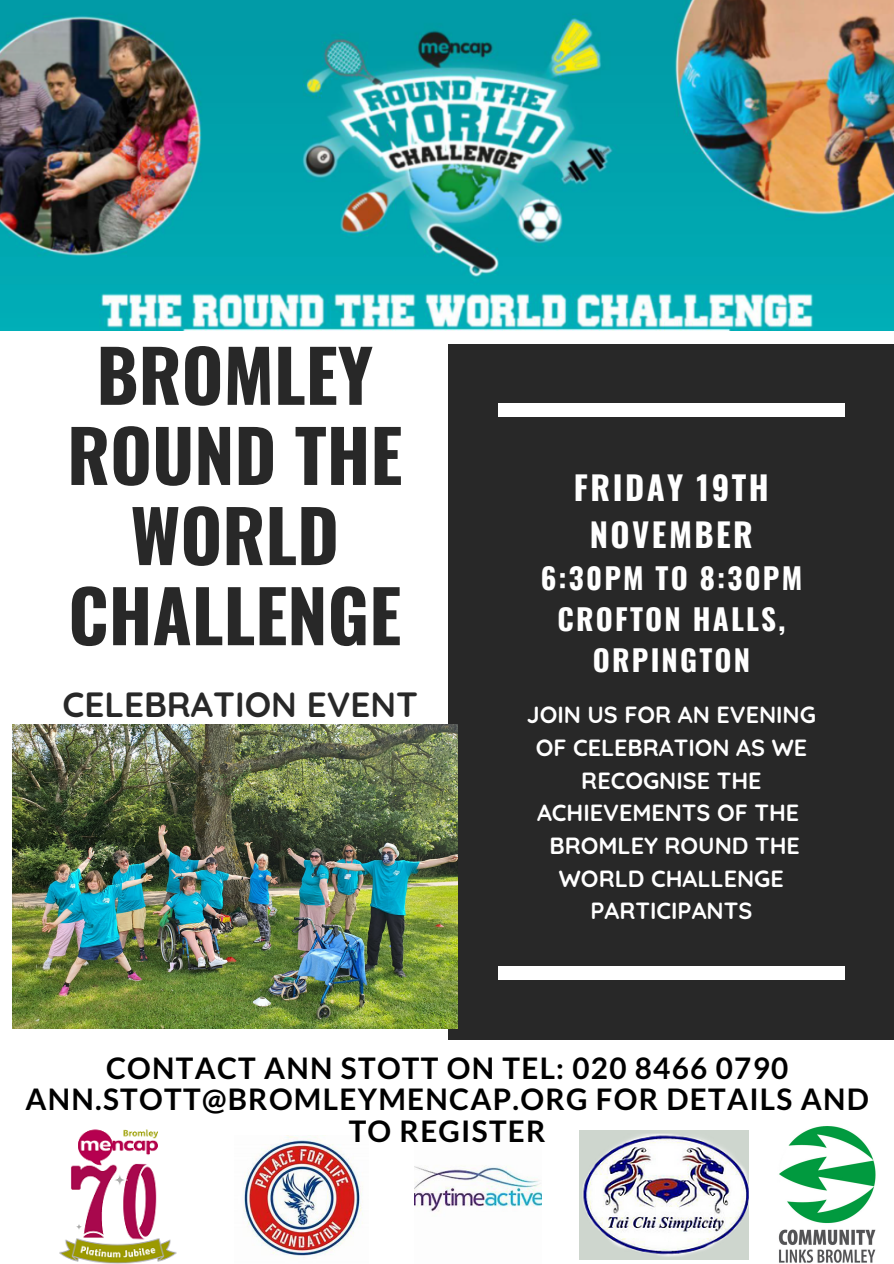
<style>
.page{position:relative;width:894px;height:1264px;background:#fff}
.page>*{position:absolute;margin:0;border:0;box-sizing:border-box;transform-origin:0 0}
.t1{font:700 71.55px/80.1px "Oswald";color:#282828;text-align:center}
.t2{font:700 34.95px "Quicksand";color:#282828}
.t3{font:700 32.7px/46.3px "Oswald";letter-spacing:.075em;color:#fff;text-align:center}
.t4{font:700 29.7px/31.5px "Lato";letter-spacing:.045em;color:#000;text-align:center}
.t5{font:700 29.25px/41.1px "Oswald";letter-spacing:.075em;color:#fff;text-align:center}
.t6{font:700 23.4px/32.7px "Quicksand";color:#fff;text-align:center}
</style>
<div class="page">
<div style="left:448px;top:344px;width:445px;height:695px;background:#282828"></div>
<div style="left:498px;top:404px;width:346px;height:13px;background:#fff"></div>
<div style="left:498px;top:966px;width:346px;height:13px;background:#fff"></div>
<img style="left:0;top:0;width:893px;height:330px">
<img style="left:12px;top:724px;width:445px;height:304px">
<img style="left:579px;top:1130px;width:168px;height:129px">
<img style="left:778px;top:1126px;width:98px;height:137px">
<img style="left:243px;top:1135px;width:120px;height:121px">
<img style="left:414px;top:1165px;width:127px;height:47px">
<img style="left:59px;top:1129px;width:118px;height:134px">
<p class="t1" style="left:67px;top:332px;width:336px">BROMLEY<br>ROUND THE<br>WORLD<br>CHALLENGE</p>
<p class="t2" style="left:62px;top:682px;width:357px">CELEBRATION EVENT</p>
<p class="t3" style="left:573px;top:463px;width:196px">FRIDAY 19TH<br>NOVEMBER</p>
<p class="t5" style="left:540px;top:556px;width:263px">6:30PM TO 8:30PM</p>
<p class="t5" style="left:557px;top:597px;width:229px">CROFTON HALLS,<br>ORPINGTON</p>
<p class="t6" style="left:526px;top:698px;width:290px">JOIN US FOR AN EVENING<br>OF CELEBRATION AS WE<br>RECOGNISE THE<br>ACHIEVEMENTS OF THE<br>BROMLEY ROUND THE<br>WORLD CHALLENGE<br>PARTICIPANTS</p>
<p class="t4" style="left:106px;top:1051px;width:683px">CONTACT ANN STOTT ON TEL: 020 8466 0790</p>
<p class="t4" style="left:25px;top:1083px;width:844px">ANN.STOTT@BROMLEYMENCAP.ORG FOR DETAILS AND<br>TO REGISTER</p>
</div>
